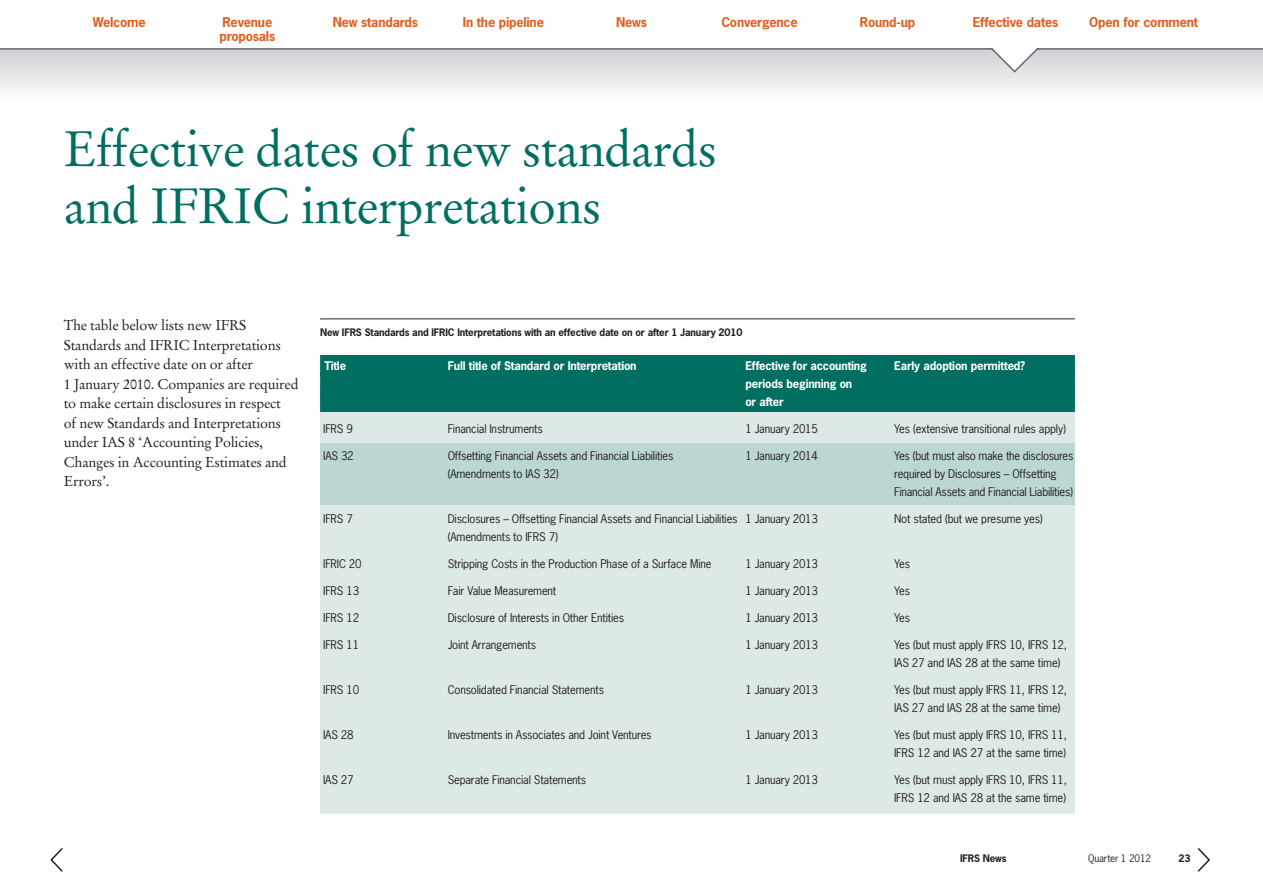
<style>
.page{position:relative;width:1263px;height:893px;background:#fff}
.page>*{position:absolute;margin:0;border:0;box-sizing:border-box;transform-origin:0 0}
.t1{font:49.5px/57px "Stempel Garamond";letter-spacing:-.015em;color:#006e60}
.t2{font:14.25px/19.5px "Stempel Garamond";letter-spacing:-.015em;color:#231f20}
.t3{font:700 12.75px/14.2px "News Gothic";letter-spacing:-.015em;color:#e1601e}
.t4{font:11.25px/18px "News Gothic";letter-spacing:-.015em;color:#231f20}
.t5{font:700 11.25px/18px "News Gothic";letter-spacing:-.015em;color:#fff}
.t6{font:700 9.75px "News Gothic";letter-spacing:-.015em;color:#231f20}
.t7{font:9.75px "News Gothic";letter-spacing:-.015em;color:#231f20}
</style>
<div class="page">
<svg style="left:1197px;top:848px;width:13px;height:24px"></svg>
<svg style="left:50px;top:848px;width:13px;height:24px"></svg>
<div style="left:0;top:49px;width:1263px;height:49px;background:linear-gradient(to bottom,#d0d0d4,#fbfbfc)"></div>
<hr style="left:0;top:48px;width:1263px;height:2px;background:#696b73">
<svg style="left:988px;top:48px;width:53px;height:25px"></svg>
<div style="left:320px;top:389px;width:755px;height:425px;background:#dce9e7"></div>
<div style="left:320px;top:443px;width:755px;height:62px;background:#bbd6d3"></div>
<hr style="left:320px;top:319px;width:755px;height:1px;background:#231f20">
<div style="left:320px;top:355px;width:755px;height:21px;background:#006e60"></div>
<div style="left:320px;top:373px;width:755px;height:21px;background:#006e60"></div>
<div style="left:320px;top:391px;width:755px;height:21px;background:#006e60"></div>
<p class="t3" style="left:93px;top:15px;width:54px">Welcome</p>
<p class="t3" style="left:219px;top:15px;width:57px">Revenue proposals</p>
<p class="t3" style="left:333px;top:15px;width:87px">New standards</p>
<p class="t3" style="left:463px;top:15px;width:82px">In the pipeline</p>
<p class="t3" style="left:616px;top:15px;width:32px">News</p>
<p class="t3" style="left:721px;top:15px;width:78px">Convergence</p>
<p class="t3" style="left:860px;top:15px;width:57px">Round-up</p>
<p class="t3" style="left:973px;top:15px;width:87px">Effective dates</p>
<p class="t3" style="left:1089px;top:15px;width:110px">Open for comment</p>
<h1 class="t1" style="left:64px;top:125px;width:655px">Effective dates of new standards and IFRIC interpretations</h1>
<p class="t2" style="left:64px;top:317px;width:236px">The table below lists new IFRS<br>Standards and IFRIC Interpretations with an effective date on or after<br>1 January 2010. Companies are required to make certain disclosures in respect<br>of new Standards and Interpretations under IAS 8 ‘Accounting Policies,<br>Changes in Accounting Estimates and<br>Errors’.</p>
<p class="t6" style="left:320px;top:327px;width:424px">New IFRS Standards and IFRIC Interpretations with an effective date on or after 1 January 2010</p>
<p class="t5" style="left:324px;top:357px;width:23px">Title</p>
<p class="t5" style="left:448px;top:357px;width:190px">Full title of Standard or Interpretation</p>
<p class="t5" style="left:745px;top:357px;width:123px">Effective for accounting</p>
<p class="t5" style="left:894px;top:357px;width:133px">Early adoption permitted?</p>
<p class="t5" style="left:745px;top:375px;width:108px">periods beginning on or after</p>
<p class="t4" style="left:323px;top:420px;width:31px">IFRS 9</p>
<p class="t4" style="left:448px;top:420px;width:97px">Financial Instruments</p>
<p class="t4" style="left:745px;top:420px;width:74px">1 January 2015</p>
<p class="t4" style="left:894px;top:420px;width:173px">Yes (extensive transitional rules apply)</p>
<p class="t4" style="left:323px;top:447px;width:32px">IAS 32</p>
<p class="t4" style="left:448px;top:447px;width:227px">Offsetting Financial Assets and Financial Liabilities</p>
<p class="t4" style="left:745px;top:447px;width:74px">1 January 2014</p>
<p class="t4" style="left:894px;top:447px;width:181px">Yes (but must also make the disclosures</p>
<p class="t4" style="left:448px;top:465px;width:113px">(Amendments to IAS 32)</p>
<p class="t4" style="left:894px;top:465px;width:180px">required by Disclosures – Offsetting<br>Financial Assets and Financial Liabilities)</p>
<p class="t4" style="left:323px;top:510px;width:31px">IFRS 7</p>
<p class="t4" style="left:448px;top:510px;width:372px">Disclosures – Offsetting Financial Assets and Financial Liabilities 1 January 2013</p>
<p class="t4" style="left:894px;top:510px;width:150px">Not stated (but we presume yes)</p>
<p class="t4" style="left:448px;top:528px;width:112px">(Amendments to IFRS 7)</p>
<p class="t4" style="left:323px;top:555px;width:40px">IFRIC 20</p>
<p class="t4" style="left:448px;top:555px;width:265px">Stripping Costs in the Production Phase of a Surface Mine</p>
<p class="t4" style="left:745px;top:555px;width:74px">1 January 2013</p>
<p class="t4" style="left:894px;top:555px;width:18px">Yes</p>
<p class="t4" style="left:323px;top:582px;width:38px">IFRS 13</p>
<p class="t4" style="left:448px;top:582px;width:110px">Fair Value Measurement</p>
<p class="t4" style="left:745px;top:582px;width:74px">1 January 2013</p>
<p class="t4" style="left:894px;top:582px;width:18px">Yes</p>
<p class="t4" style="left:323px;top:609px;width:38px">IFRS 12</p>
<p class="t4" style="left:448px;top:609px;width:178px">Disclosure of Interests in Other Entities</p>
<p class="t4" style="left:745px;top:609px;width:74px">1 January 2013</p>
<p class="t4" style="left:894px;top:609px;width:18px">Yes</p>
<p class="t4" style="left:323px;top:636px;width:38px">IFRS 11</p>
<p class="t4" style="left:448px;top:636px;width:90px">Joint Arrangements</p>
<p class="t4" style="left:745px;top:636px;width:74px">1 January 2013</p>
<p class="t4" style="left:894px;top:636px;width:175px">Yes (but must apply IFRS 10, IFRS 12,<br>IAS 27 and IAS 28 at the same time)</p>
<p class="t4" style="left:323px;top:681px;width:38px">IFRS 10</p>
<p class="t4" style="left:448px;top:681px;width:158px">Consolidated Financial Statements</p>
<p class="t4" style="left:745px;top:681px;width:74px">1 January 2013</p>
<p class="t4" style="left:894px;top:681px;width:175px">Yes (but must apply IFRS 11, IFRS 12,<br>IAS 27 and IAS 28 at the same time)</p>
<p class="t4" style="left:323px;top:726px;width:32px">IAS 28</p>
<p class="t4" style="left:448px;top:726px;width:206px">Investments in Associates and Joint Ventures</p>
<p class="t4" style="left:745px;top:726px;width:74px">1 January 2013</p>
<p class="t4" style="left:894px;top:726px;width:175px">Yes (but must apply IFRS 10, IFRS 11,<br>IFRS 12 and IAS 27 at the same time)</p>
<p class="t4" style="left:323px;top:771px;width:32px">IAS 27</p>
<p class="t4" style="left:448px;top:771px;width:140px">Separate Financial Statements</p>
<p class="t4" style="left:745px;top:771px;width:74px">1 January 2013</p>
<p class="t4" style="left:894px;top:771px;width:175px">Yes (but must apply IFRS 10, IFRS 11,<br>IFRS 12 and IAS 28 at the same time)</p>
<p class="t6" style="left:960px;top:853px;width:48px">IFRS News</p>
<p class="t7" style="left:1088px;top:853px;width:64px">Quarter 1 2012</p>
<p class="t6" style="left:1179px;top:853px;width:13px">23</p>
</div>
